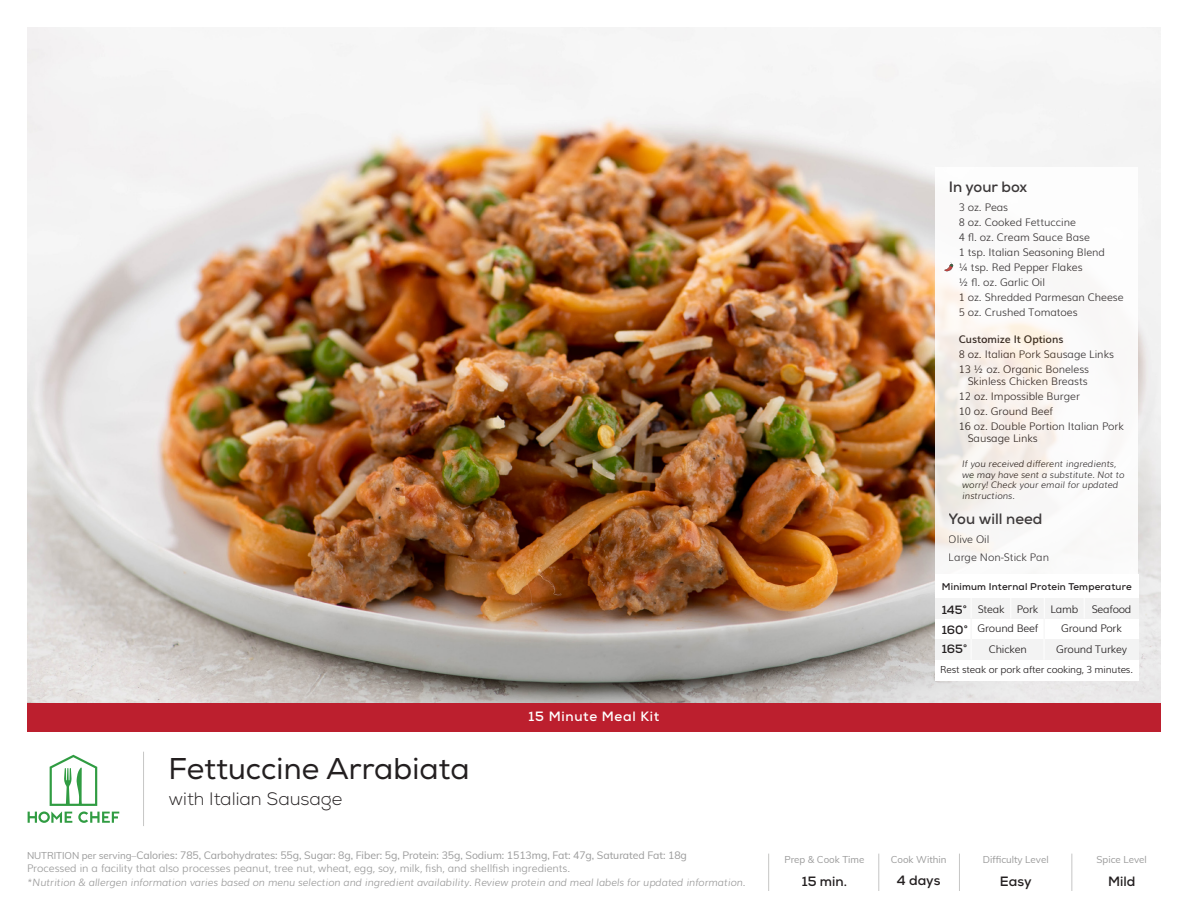
<style>
.page{position:relative;width:1188px;height:918px;background:#fff}
.page>*{position:absolute;margin:0;border:0;box-sizing:border-box;transform-origin:0 0}
.t1{font:30px "Nexa";color:#231f20}
.t2{font:300 18px "Nexa";color:#231f20}
.t3{font:700 15px "Nexa";color:#231f20}
.Stats{font:700 13.5px "Nexa";color:#231f20}
.t4{font:700 13.5px "Nexa";letter-spacing:.05em;color:#fff}
.Stats-2{font:700 12px "Nexa";color:#231f20}
.t5{font:300 10.5px/15px "Muli";letter-spacing:-.005em;color:#231f20}
.Ingredient_List{font:300 10.5px/13.5px "Muli";letter-spacing:-.005em;color:#9a9a9a}
.t6{font:600 10.5px "Muli";letter-spacing:-.005em;color:#231f20}
.Ingredient_List-2{font:italic 300 10.2px "Muli";letter-spacing:-.005em;color:#9a9a9a}
.Stats_Heading{font:9.75px "Muli";color:#9a9a9a}
.t7{font:300 9.75px "Muli";letter-spacing:-.02em;color:#231f20}
.t8{font:700 9.75px "Nexa";letter-spacing:.02em;color:#231f20}
.t9{font:italic 300 9px/10.5px "Muli";color:#231f20}
.s1{font-weight:400;font-size:9.75px}
.s2{font-weight:400}
</style>
<div class="page">
<img style="left:27px;top:27px;width:1134px;height:676px">
<hr style="left:143px;top:752px;width:1px;height:74px;background:#c6c6c5">
<hr style="left:878px;top:854px;width:1px;height:37px;background:#c6c6c5">
<hr style="left:768px;top:854px;width:1px;height:37px;background:#c6c6c5">
<hr style="left:959px;top:854px;width:1px;height:37px;background:#c6c6c5">
<hr style="left:1071px;top:854px;width:1px;height:37px;background:#c6c6c5">
<svg style="left:28px;top:755px;width:91px;height:68px"></svg>
<svg style="left:935px;top:167px;width:203px;height:407px"></svg>
<svg style="left:944px;top:262px;width:9px;height:9px"></svg>
<div style="left:935px;top:574px;width:203px;height:107px;background:#fff"></div>
<div style="left:935px;top:639px;width:203px;height:20px;background:#f3f3f3"></div>
<div style="left:935px;top:598px;width:203px;height:20px;background:#f3f3f3"></div>
<div style="left:27px;top:703px;width:1134px;height:28px;background:#bc1f2e"></div>
<p class="t1" style="left:168px;top:751px;width:303px">Fettuccine Arrabiata</p>
<p class="t2" style="left:168px;top:788px;width:175px">with Italian Sausage</p>
<p class="t4" style="left:529px;top:708px;width:132px">15 Minute Meal Kit</p>
<p class="Ingredient_List" style="left:27px;top:847px;width:661px"><span class="s1">NUTRITION per serving–</span><span class="s2">Calories: 785, Carbohydrates: 55g, Sugar: 8g, Fiber: 5g, Protein: 35g, Sodium: 1513mg, Fat: 47g, Saturated Fat: 18g<br></span>Processed in a facility that also processes peanut, tree nut, wheat, egg, soy, milk, fish, and shellfish ingredients.</p>
<p class="Ingredient_List-2" style="left:27px;top:874px;width:720px">*Nutrition &amp; allergen information varies based on menu selection and ingredient availability. Review protein and meal labels for updated information.</p>
<h3 class="t3" style="left:949px;top:177px;width:80px">In your box</h3>
<p class="t5" style="left:959px;top:199px;width:167px">3 oz. Peas<br>8 oz. Cooked Fettuccine<br>4 fl. oz. Cream Sauce Base<br>1 tsp. Italian Seasoning Blend<br>¼ tsp. Red Pepper Flakes<br>½ fl. oz. Garlic Oil<br>1 oz. Shredded Parmesan Cheese<br>5 oz. Crushed Tomatoes</p>
<p class="t6" style="left:959px;top:330px;width:106px">Customize It Options</p>
<p class="t5" style="left:959px;top:346px;width:157px">8 oz. Italian Pork Sausage Links<br>13 ½ oz. Organic Boneless</p>
<p class="t5" style="left:959px;top:373px;width:167px;text-indent:9px">Skinless Chicken Breasts<br>12 oz. Impossible Burger<br>10 oz. Ground Beef<br>16 oz. Double Portion Italian Pork</p>
<p class="t5" style="left:968px;top:430px;width:72px">Sausage Links</p>
<p class="t9" style="left:962px;top:458px;width:164px">If you received different ingredients, we may have sent a substitute. Not to worry! Check your email for updated instructions.</p>
<h3 class="t3" style="left:949px;top:509px;width:95px">You will need</h3>
<p class="t5" style="left:949px;top:529px;width:102px;line-height:18.8px">Olive Oil<br>Large Non-Stick Pan</p>
<p class="t8" style="left:942px;top:581px;width:191px">Minimum Internal Protein Temperature</p>
<p class="t5" style="left:978px;top:601px;width:28px">Steak</p>
<p class="t5" style="left:1051px;top:601px;width:29px">Lamb</p>
<p class="t5" style="left:1092px;top:601px;width:41px">Seafood</p>
<p class="t5" style="left:1056px;top:641px;width:72px">Ground Turkey</p>
<p class="Stats-2" style="left:942px;top:602px;width:27px">145°</p>
<p class="Stats-2" style="left:942px;top:622px;width:28px">160°</p>
<p class="Stats-2" style="left:942px;top:642px;width:27px">165°</p>
<p class="t5" style="left:1017px;top:601px;width:23px">Pork</p>
<p class="t5" style="left:989px;top:641px;width:40px">Chicken</p>
<p class="t5" style="left:978px;top:620px;width:62px">Ground Beef</p>
<p class="t7" style="left:940px;top:662px;width:194px">Rest steak or pork after cooking, 3 minutes.</p>
<p class="t5" style="left:1061px;top:620px;width:62px">Ground Pork</p>
<p class="Stats_Heading" style="left:784px;top:853px;width:82px">Prep &amp; Cook Time</p>
<p class="Stats_Heading" style="left:891px;top:853px;width:57px">Cook Within</p>
<p class="Stats_Heading" style="left:983px;top:853px;width:67px">Difficulty Level</p>
<p class="Stats_Heading" style="left:1097px;top:853px;width:52px">Spice Level</p>
<p class="Stats" style="left:802px;top:872px;width:47px">15 min.</p>
<p class="Stats" style="left:897px;top:872px;width:45px">4 days</p>
<p class="Stats" style="left:1000px;top:872px;width:33px">Easy</p>
<p class="Stats" style="left:1108px;top:872px;width:29px">Mild</p>
</div>
